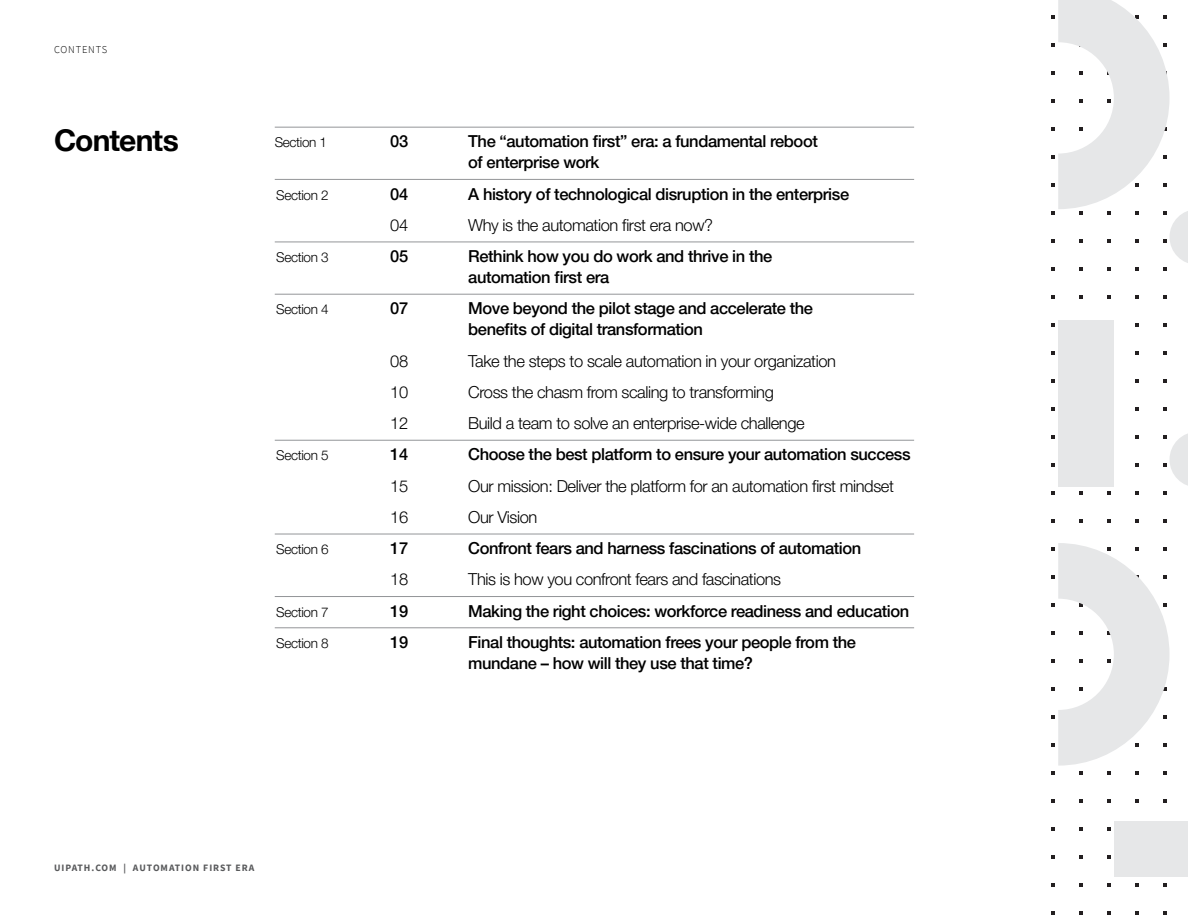
<style>
.page{position:relative;width:1188px;height:918px;background:#fff}
.page>*{position:absolute;margin:0;border:0;box-sizing:border-box;transform-origin:0 0}
.t1{font:700 30px "Helvetica Neue";letter-spacing:-.03em;color:#000}
.t2{font:500 16.5px/21px "Helvetica Neue LT Pro";letter-spacing:-.025em;color:#000}
.t3{font:300 16.5px "Helvetica Neue LT Pro";letter-spacing:-.025em;color:#000}
.t4{font:300 13.5px "Helvetica Neue LT Pro";letter-spacing:-.025em;color:#000}
.t5{font:300 10.5px "Source Sans Pro";letter-spacing:.08em;color:#000}
.t6{font:700 9.75px "Source Sans Pro";letter-spacing:.1em;color:#58595b}
</style>
<div class="page">
<hr style="left:275px;top:127px;width:639px;height:1px;background:#939598">
<hr style="left:275px;top:179px;width:639px;height:1px;background:#939598">
<hr style="left:275px;top:242px;width:639px;height:1px;background:#939598">
<hr style="left:275px;top:294px;width:639px;height:1px;background:#939598">
<hr style="left:275px;top:440px;width:639px;height:1px;background:#939598">
<hr style="left:275px;top:534px;width:639px;height:1px;background:#939598">
<hr style="left:275px;top:596px;width:639px;height:1px;background:#939598">
<hr style="left:275px;top:628px;width:639px;height:1px;background:#939598">
<svg style="left:1051px;top:15px;width:119px;height:900px"></svg>
<svg style="left:1058px;top:543px;width:112px;height:223px"></svg>
<div style="left:1058px;top:320px;width:56px;height:167px;background:#e6e7e8"></div>
<div style="left:1114px;top:821px;width:74px;height:56px;background:#e6e7e8"></div>
<svg style="left:1058px;top:0;width:130px;height:265px"></svg>
<svg style="left:1170px;top:434px;width:18px;height:52px"></svg>
<p class="t5" style="left:54px;top:43px;width:55px">CONTENTS</p>
<h1 class="t1" style="left:54px;top:117px;width:126px">Contents</h1>
<p class="t4" style="left:275px;top:134px;width:54px">Section 1</p>
<p class="t2" style="left:390px;top:131px;width:19px">03</p>
<p class="t2" style="left:468px;top:131px;width:351px">The “automation first” era: a fundamental reboot of enterprise work</p>
<p class="t4" style="left:276px;top:187px;width:54px">Section 2</p>
<p class="t2" style="left:390px;top:183px;width:19px">04</p>
<p class="t2" style="left:468px;top:183px;width:382px">A history of technological disruption in the enterprise</p>
<p class="t3" style="left:390px;top:215px;width:19px">04</p>
<p class="t3" style="left:468px;top:215px;width:246px">Why is the automation first era now?</p>
<p class="t4" style="left:276px;top:249px;width:54px">Section 3</p>
<p class="t2" style="left:390px;top:246px;width:19px">05</p>
<p class="t2" style="left:468px;top:246px;width:306px">Rethink how you do work and thrive in the automation first era</p>
<p class="t4" style="left:276px;top:301px;width:54px">Section 4</p>
<p class="t2" style="left:390px;top:298px;width:19px">07</p>
<p class="t2" style="left:468px;top:298px;width:346px">Move beyond the pilot stage and accelerate the benefits of digital transformation</p>
<p class="t3" style="left:390px;top:351px;width:19px">08</p>
<p class="t3" style="left:468px;top:351px;width:369px">Take the steps to scale automation in your organization</p>
<p class="t3" style="left:390px;top:382px;width:19px">10</p>
<p class="t3" style="left:468px;top:382px;width:307px">Cross the chasm from scaling to transforming</p>
<p class="t3" style="left:390px;top:413px;width:19px">12</p>
<p class="t3" style="left:468px;top:413px;width:338px">Build a team to solve an enterprise-wide challenge</p>
<p class="t4" style="left:276px;top:447px;width:54px">Section 5</p>
<p class="t2" style="left:390px;top:444px;width:19px">14</p>
<p class="t2" style="left:468px;top:444px;width:444px">Choose the best platform to ensure your automation success</p>
<p class="t3" style="left:390px;top:476px;width:19px">15</p>
<p class="t3" style="left:468px;top:476px;width:427px">Our mission: Deliver the platform for an automation first mindset</p>
<p class="t3" style="left:390px;top:507px;width:19px">16</p>
<p class="t3" style="left:468px;top:507px;width:71px">Our Vision</p>
<p class="t4" style="left:276px;top:541px;width:54px">Section 6</p>
<p class="t2" style="left:390px;top:538px;width:19px">17</p>
<p class="t2" style="left:468px;top:538px;width:395px">Confront fears and harness fascinations of automation</p>
<p class="t3" style="left:390px;top:569px;width:19px">18</p>
<p class="t3" style="left:468px;top:569px;width:314px">This is how you confront fears and fascinations</p>
<p class="t4" style="left:276px;top:604px;width:54px">Section 7</p>
<p class="t2" style="left:390px;top:600px;width:19px">19</p>
<p class="t2" style="left:468px;top:600px;width:443px">Making the right choices: workforce readiness and education</p>
<p class="t4" style="left:276px;top:635px;width:54px">Section 8</p>
<p class="t2" style="left:390px;top:631px;width:19px">19</p>
<p class="t2" style="left:468px;top:631px;width:389px">Final thoughts: automation frees your people from the mundane – how will they use that time?</p>
<p class="t6" style="left:54px;top:861px;width:202px">UIPATH.COM | AUTOMATION FIRST ERA</p>
</div>
